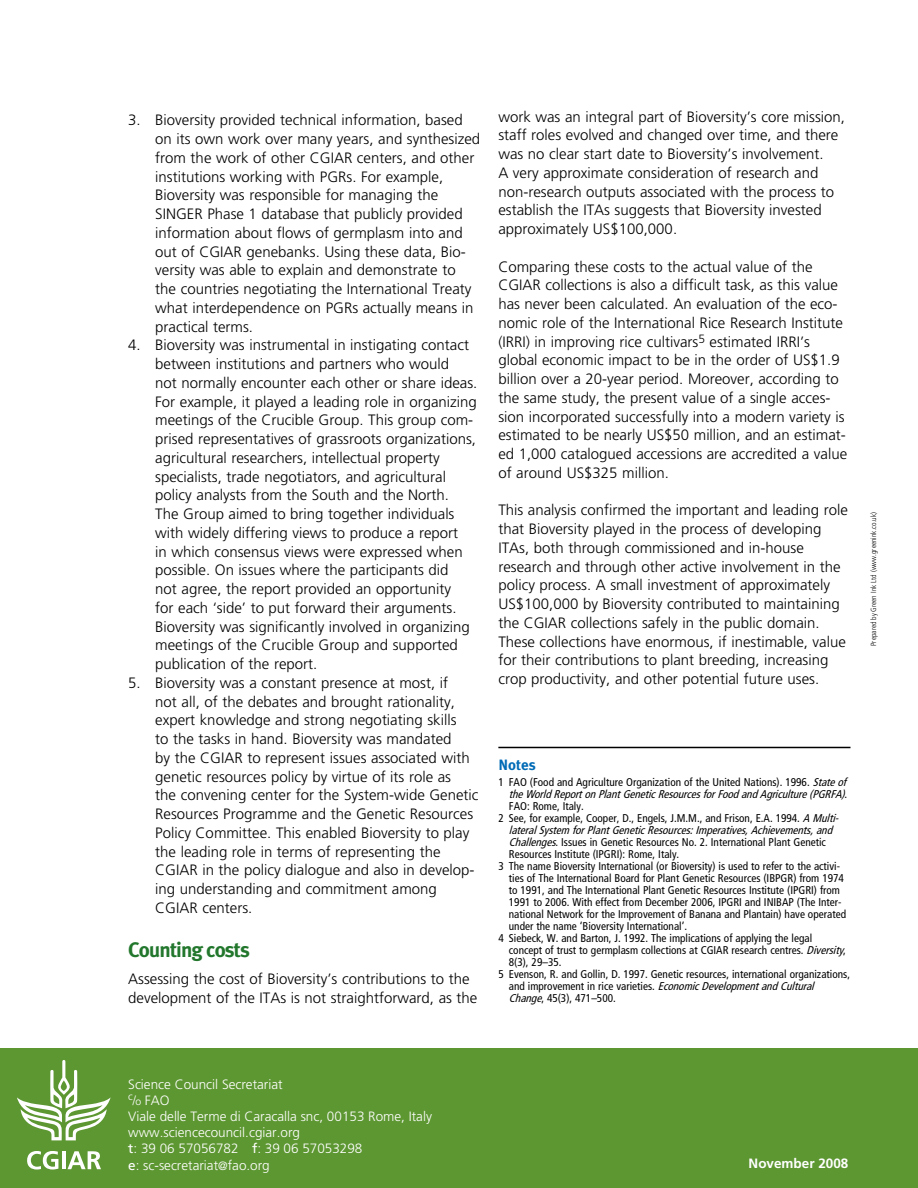
<style>
.page{position:relative;width:918px;height:1188px;background:#fff}
.page>*{position:absolute;margin:0;border:0;box-sizing:border-box;transform-origin:0 0}
.header_2{font:700 21px "Meta Plus";letter-spacing:-.04em;color:#22772d}
.body{font:300 15px/18.8px "Frutiger";color:#000}
.end__notes___blue__l{font:700 15px "Meta Plus";color:#006bb6}
.t1{font:300 13.5px "Frutiger";color:#fff}
.date{font:700 13.5px "Frutiger";color:#fff}
.t2{font:300 13.5px "Frutiger";color:#fff;scale:.8 1}
.end_notes_body{font:condensed 11.25px/12px "Frutiger";color:#000}
.end_notes_body-2{font:300 condensed 7.5px "Frutiger";color:#000}
.s1{font-style:italic}
.s2{font-size:10.5px}
.s3{font-weight:400}
.s4{font-size:12px}
</style>
<div class="page">
<div style="left:0;top:1048px;width:918px;height:140px;background:#5d9732"></div>
<svg style="left:17px;top:1060px;width:94px;height:80px"></svg>
<svg style="left:27px;top:1151px;width:31px;height:19px"></svg>
<hr style="left:62px;top:1151px;width:4px;height:18px;background:#fff">
<svg style="left:68px;top:1151px;width:33px;height:18px"></svg>
<hr style="left:498px;top:747px;width:352px;height:1px;background:#000">
<p class="body" style="left:155px;top:111px;width:327px;text-indent:-27px">3. Bioversity provided technical information, based on its own work over many years, and synthesized from the work of other CGIAR centers, and other institutions working with PGRs. For example, Bioversity was responsible for managing the SINGER Phase 1 database that publicly provided information about flows of germplasm into and out of CGIAR genebanks. Using these data, Bio&shy;versity was able to explain and demonstrate to<br>the countries negotiating the International Treaty what interdependence on PGRs actually means in practical terms.</p>
<p class="body" style="left:155px;top:336px;width:324px;text-indent:-27px">4. Bioversity was instrumental in instigating contact between institutions and partners who would<br>not normally encounter each other or share ideas.<br>For example, it played a leading role in organizing meetings of the Crucible Group. This group com&shy;prised representatives of grassroots organizations, agricultural researchers, intellectual property specialists, trade negotiators, and agricultural policy analysts from the South and the North.<br>The Group aimed to bring together individuals with widely differing views to produce a report<br>in which consensus views were expressed when possible. On issues where the participants did<br>not agree, the report provided an opportunity<br>for each ‘side’ to put forward their arguments.<br>Bioversity was significantly involved in organizing meetings of the Crucible Group and supported publication of the report.</p>
<p class="body" style="left:155px;top:673px;width:325px;text-indent:-27px">5. Bioversity was a constant presence at most, if<br>not all, of the debates and brought rationality, expert knowledge and strong negotiating skills<br>to the tasks in hand. Bioversity was mandated<br>by the CGIAR to represent issues associated with genetic resources policy by virtue of its role as<br>the convening center for the System-wide Genetic Resources Programme and the Genetic Resources Policy Committee. This enabled Bioversity to play the leading role in terms of representing the CGIAR in the policy dialogue and also in develop&shy;ing understanding and commitment among CGIAR centers.</p>
<p class="header_2" style="left:128px;top:937px;width:123px">Counting costs</p>
<p class="body" style="left:128px;top:970px;width:351px">Assessing the cost of Bioversity’s contributions to the development of the ITAs is not straightforward, as the</p>
<p class="body" style="left:498px;top:107px;width:348px">work was an integral part of Bioversity’s core mission, staff roles evolved and changed over time, and there was no clear start date to Bioversity’s involvement.<br>A very approximate consideration of research and non-research outputs associated with the process to establish the ITAs suggests that Bioversity invested approximately US$100,000.</p>
<p class="body" style="left:498px;top:257px;width:350px">Comparing these costs to the actual value of the CGIAR collections is also a difficult task, as this value has never been calculated. An evaluation of the eco&shy;nomic role of the International Rice Research Institute (IRRI) in improving rice cultivars<sup>5</sup> estimated IRRI’s global economic impact to be in the order of US$1.9 billion over a 20-year period. Moreover, according to the same study, the present value of a single acces&shy;sion incorporated successfully into a modern variety is estimated to be nearly US$50 million, and an estimat&shy;ed 1,000 catalogued accessions are accredited a value of around US$325 million.</p>
<p class="body" style="left:498px;top:501px;width:351px">This analysis confirmed the important and leading role that Bioversity played in the process of developing ITAs, both through commissioned and in-house research and through other active involvement in the policy process. A small investment of approximately US$100,000 by Bioversity contributed to maintaining the CGIAR collections safely in the public domain.<br>These collections have enormous, if inestimable, value for their contributions to plant breeding, increasing crop productivity, and other potential future uses.</p>
<p class="end__notes___blue__l" style="left:498px;top:756px;width:39px">Notes</p>
<p class="end_notes_body" style="left:509px;top:776px;width:342px;text-indent:-10px">1 FAO (Food and Agriculture Organization of the United Nations). 1996. <span class="s1">Stateof theWorldReportonPlantGeneticResourcesforFoodandAgriculture(PGRFA)</span>.<br>FAO: Rome, Italy.</p>
<p class="end_notes_body" style="left:509px;top:812px;width:331px;text-indent:-10px">2 See, for example, Cooper, D., Engels, J.M.M., and Frison, E.A. 1994. <span class="s1">AMulti&shy;lateralSystem forPlantGeneticResources:Imperatives,Achievements,and Challenges</span>. Issues in Genetic Resources No. 2. International Plant Genetic Resources Institute (IPGRI): Rome, Italy.</p>
<p class="end_notes_body" style="left:509px;top:860px;width:339px;text-indent:-10px">3 The name Bioversity International (or Bioversity) is used to refer to the activi&shy;ties of The International Board for Plant Genetic Resources (IBPGR) from 1974 to 1991, and The International Plant Genetic Resources Institute (IPGRI) from 1991 to 2006. With effect from December 2006, IPGRI and INIBAP (The Inter&shy;national Network for the Improvement of Banana and Plantain) have operated under the name ‘Bioversity International’.</p>
<p class="end_notes_body" style="left:509px;top:932px;width:339px;text-indent:-10px">4 Siebeck, W. and Barton, J. 1992. The implications of applying the legal concept of trust to germplasm collections at CGIAR research centres. <span class="s1">Diversity</span>,<br>8(3), 29–35.</p>
<p class="end_notes_body" style="left:509px;top:968px;width:343px;text-indent:-10px">5 Evenson, R. and Gollin, D. 1997. Genetic resources, international organizations, a n d i m p r o v e m e n t i n r i c e v a r i e t i e s . <span class="s1">EconomicDevelopmentandCultural<br>Change</span>, 45(3), 471–500.</p>
<p class="end_notes_body-2" style="left:869px;top:646px;width:136px;rotate:-90deg">Prepared by Green Ink Ltd (www.greenink.co.uk)</p>
<p class="t1" style="left:128px;top:1076px;width:156px">Science Council Secretariat</p>
<p class="t2" style="left:128px;top:1093px;width:53px"><sup>c</sup>/<span class="s2">o</span> FAO</p>
<p class="t1" style="left:128px;top:1109px;width:305px">Viale delle Terme di Caracalla snc, 00153 Rome, Italy</p>
<p class="t1" style="left:128px;top:1125px;width:173px">www.sciencecouncil.cgiar.org</p>
<p class="t1" style="left:128px;top:1141px;width:236px"><span class="s3">t</span>: 39 06 57056782 <span class="s3">f</span>: 39 06 57053298</p>
<p class="t1" style="left:128px;top:1157px;width:143px"><span class="s3">e</span>: sc-secretariat<span class="s4">@</span>fao.org</p>
<p class="date" style="left:749px;top:1156px;width:101px">November 2008</p>
</div>
